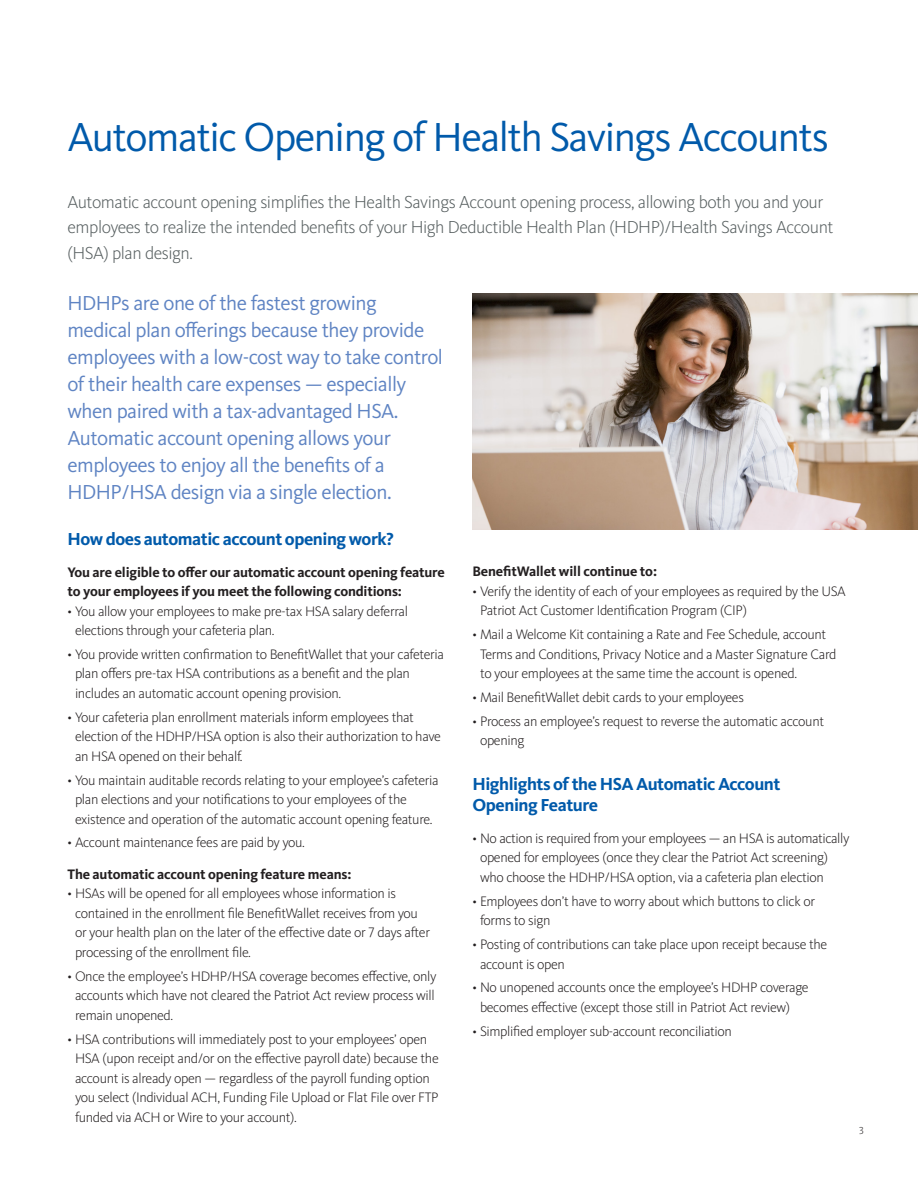
<style>
.page{position:relative;width:918px;height:1188px;background:#fff}
.page>*{position:absolute;margin:0;border:0;box-sizing:border-box;transform-origin:0 0}
.t1{font:42px "Kievit Pro";letter-spacing:-.035em;color:#015aaa}
.t2{font:21px/27px "Kievit Pro";letter-spacing:-.025em;color:#5f84c3}
.t3{font:300 18px/25.5px "Kievit Pro";letter-spacing:-.025em;color:#565e5f}
.t4{font:700 18px/21px "Kievit Pro";letter-spacing:-.025em;color:#015aaa}
.t5{font:300 14.25px/19.5px "Kievit Pro";letter-spacing:-.025em;color:#231f20}
.t6{font:700 14.25px/19.5px "Kievit Pro";letter-spacing:-.01em;color:#231f20}
.t7{font:300 10.5px "Kievit Pro";color:#231f20}
</style>
<div class="page">
<img style="left:472px;top:294px;width:446px;height:236px">
<h1 class="t1" style="left:68px;top:111px;width:763px">Automatic Opening of Health Savings Accounts</h1>
<p class="t3" style="left:68px;top:189px;width:768px">Automatic account opening simplifies the Health Savings Account opening process, allowing both you and your employees to realize the intended benefits of your High Deductible Health Plan (HDHP)/Health Savings Account (HSA) plan design.</p>
<p class="t2" style="left:68px;top:289px;width:377px">HDHPs are one of the fastest growing medical plan offerings because they provide employees with a low-cost way to take control of their health care expenses — especially when paired with a tax-advantaged HSA.<br>Automatic account opening allows your employees to enjoy all the benefits of a HDHP/HSA design via a single election.</p>
<p class="t4" style="left:68px;top:529px;width:328px">How does automatic account opening work?</p>
<p class="t6" style="left:68px;top:562px;width:379px">You are eligible to offer our automatic account opening feature to your employees if you meet the following conditions:</p>
<p class="t5" style="left:75px;top:601px;width:335px;text-indent:-8px">• You allow your employees to make pre-tax HSA salary deferral elections through your cafeteria plan.</p>
<p class="t5" style="left:75px;top:644px;width:371px;text-indent:-8px">• You provide written confirmation to BenefitWallet that your cafeteria plan offers pre-tax HSA contributions as a benefit and the plan includes an automatic account opening provision.</p>
<p class="t5" style="left:75px;top:707px;width:368px;text-indent:-8px">• Your cafeteria plan enrollment materials inform employees that election of the HDHP/HSA option is also their authorization to have an HSA opened on their behalf.</p>
<p class="t5" style="left:75px;top:770px;width:365px;text-indent:-8px">• You maintain auditable records relating to your employee’s cafeteria plan elections and your notifications to your employees of the existence and operation of the automatic account opening feature.</p>
<p class="t5" style="left:68px;top:833px;width:239px">• Account maintenance fees are paid by you.</p>
<p class="t6" style="left:68px;top:864px;width:285px">The automatic account opening feature means:</p>
<p class="t5" style="left:75px;top:884px;width:357px;text-indent:-8px">• HSAs will be opened for all employees whose information is contained in the enrollment file BenefitWallet receives from you or your health plan on the later of the effective date or 7 days after processing of the enrollment file.</p>
<p class="t5" style="left:75px;top:966px;width:363px;text-indent:-8px">• Once the employee’s HDHP/HSA coverage becomes effective, only accounts which have not cleared the Patriot Act review process will remain unopened.</p>
<p class="t5" style="left:75px;top:1029px;width:365px;text-indent:-8px">• HSA contributions will immediately post to your employees’ open HSA (upon receipt and/or on the effective payroll date) because the account is already open — regardless of the payroll funding option you select (Individual ACH, Funding File Upload or Flat File over FTP funded via ACH or Wire to your account).</p>
<p class="t6" style="left:472px;top:562px;width:186px">BenefitWallet will continue to:</p>
<p class="t5" style="left:480px;top:581px;width:367px;text-indent:-8px">• Verify the identity of each of your employees as required by the USA<br>Patriot Act Customer Identification Program (CIP)</p>
<p class="t5" style="left:480px;top:625px;width:358px;text-indent:-8px">• Mail a Welcome Kit containing a Rate and Fee Schedule, account<br>Terms and Conditions, Privacy Notice and a Master Signature Card to your employees at the same time the account is opened.</p>
<p class="t5" style="left:472px;top:688px;width:273px">• Mail BenefitWallet debit cards to your employees</p>
<p class="t5" style="left:480px;top:711px;width:346px;text-indent:-8px">• Process an employee’s request to reverse the automatic account opening</p>
<p class="t4" style="left:472px;top:774px;width:309px">Highlights of the HSA Automatic Account<br>Opening Feature</p>
<p class="t5" style="left:480px;top:828px;width:371px;text-indent:-8px">• No action is required from your employees — an HSA is automatically opened for employees (once they clear the Patriot Act screening) who choose the HDHP/HSA option, via a cafeteria plan election</p>
<p class="t5" style="left:480px;top:891px;width:337px;text-indent:-8px">• Employees don’t have to worry about which buttons to click or forms to sign</p>
<p class="t5" style="left:480px;top:935px;width:349px;text-indent:-8px">• Posting of contributions can take place upon receipt because the account is open</p>
<p class="t5" style="left:480px;top:978px;width:330px;text-indent:-8px">• No unopened accounts once the employee’s HDHP coverage becomes effective (except those still in Patriot Act review)</p>
<p class="t5" style="left:472px;top:1021px;width:261px">• Simplified employer sub-account reconciliation</p>
<p class="t7" style="left:859px;top:1124px;width:6px">3</p>
</div>
